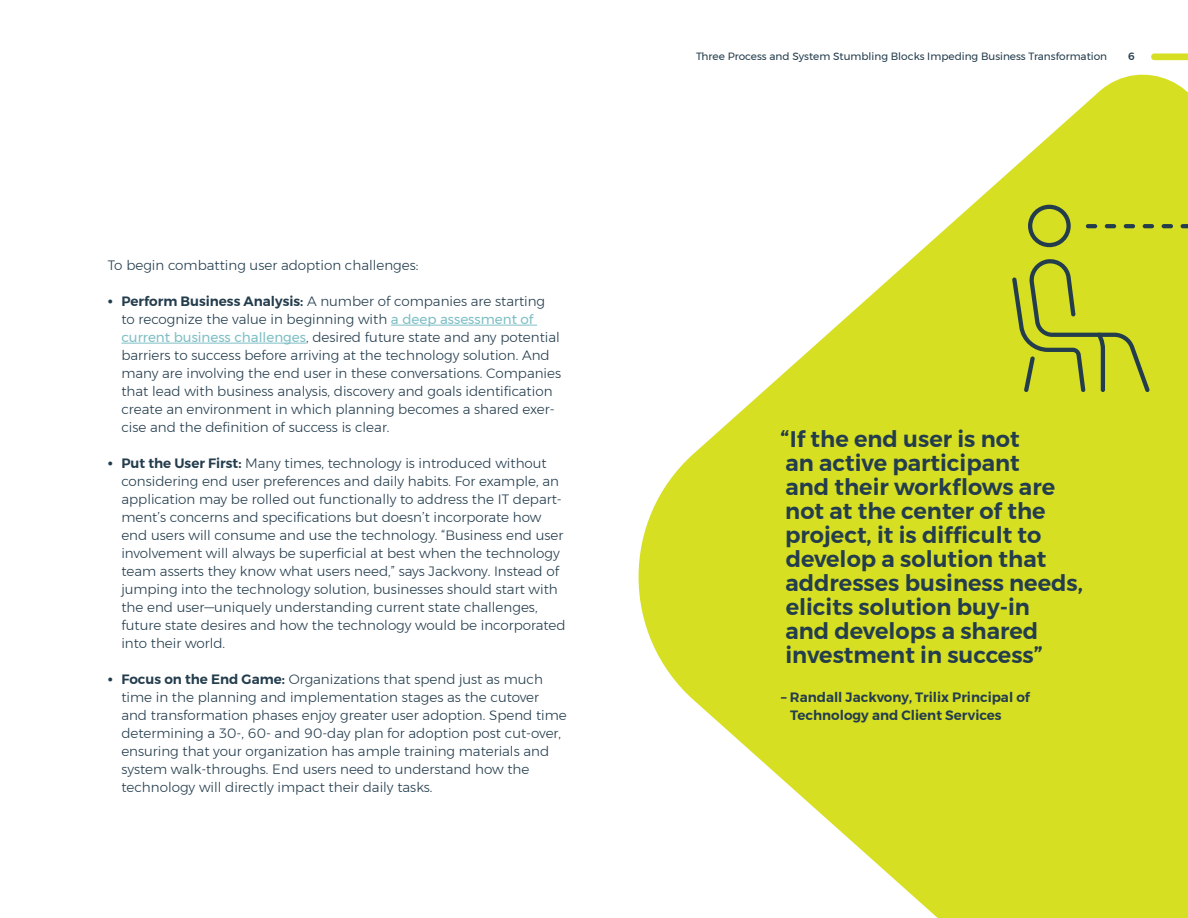
<style>
.page{position:relative;width:1188px;height:918px;background:#fff}
.page>*{position:absolute;margin:0;border:0;box-sizing:border-box;transform-origin:0 0}
.Paragraph{font:600 22.5px/24px "Montserrat";color:#243d4d}
.Paragraph-2{font:300 13.5px/18px "Montserrat";color:#243d4d}
.Paragraph-3{font:600 13.5px "Montserrat";color:#243d4d}
.t1{font:10.5px "Montserrat";color:#243d4d}
.t2{font:500 10.5px "Montserrat";color:#243d4d}
.s1{font-weight:600;font-size:16.5px}
.s2{font-weight:600}
.s3{font-weight:400;color:#7ebfc5}
</style>
<div class="page">
<svg style="left:1153px;top:53px;width:35px;height:1px"></svg>
<hr style="left:391px;top:325px;width:146px;height:1px;background:#7ebfc5">
<hr style="left:121px;top:343px;width:185px;height:1px;background:#7ebfc5">
<svg style="left:638px;top:54px;width:550px;height:864px;fill:#d7df23"></svg>
<svg style="left:1028px;top:205px;width:43px;height:42px;background:#a4b12e"></svg>
<svg style="left:1012px;top:259px;width:138px;height:133px;background:#c0ca28"></svg>
<svg style="left:1181px;top:224px;width:7px;height:4px"></svg>
<hr style="left:1162px;top:224px;width:11px;height:4px;background:#243d4d;border-radius:2px">
<hr style="left:1143px;top:224px;width:11px;height:4px;background:#243d4d;border-radius:2px">
<hr style="left:1124px;top:224px;width:11px;height:4px;background:#243d4d;border-radius:2px">
<hr style="left:1105px;top:224px;width:11px;height:4px;background:#243d4d;border-radius:2px">
<hr style="left:1086px;top:224px;width:11px;height:4px;background:#243d4d;border-radius:2px">
<p class="Paragraph-2" style="left:108px;top:256px;width:312px">To begin combatting user adoption challenges:</p>
<p class="Paragraph-2" style="left:121px;top:292px;width:441px;text-indent:-14px"><span class="s1">∙</span> <span class="s2">Perform Business Analysis:</span> A number of companies are starting to recognize the value in beginning with <span class="s3">a deep assessment of current business challenges</span>, desired future state and any potential barriers to success before arriving at the technology solution. And many are involving the end user in these conversations. Companies that lead with business analysis, discovery and goals identification create an environment in which planning becomes a shared exer&shy;cise and the definition of success is clear.</p>
<p class="Paragraph-2" style="left:121px;top:454px;width:446px;text-indent:-14px"><span class="s1">∙</span> <span class="s2">Put the User First:</span> Many times, technology is introduced without considering end user preferences and daily habits. For example, an application may be rolled out functionally to address the IT depart&shy;ment’s concerns and specifications but doesn’t incorporate how end users will consume and use the technology. “Business end user involvement will always be superficial at best when the technology team asserts they know what users need,” says Jackvony. Instead of jumping into the technology solution, businesses should start with the end user—uniquely understanding current state challenges, future state desires and how the technology would be incorporated into their world.</p>
<p class="Paragraph-2" style="left:121px;top:670px;width:447px;text-indent:-14px"><span class="s1">∙</span> <span class="s2">Focus on the End Game:</span> Organizations that spend just as much time in the planning and implementation stages as the cutover and transformation phases enjoy greater user adoption. Spend time determining a 30-, 60- and 90-day plan for adoption post cut-over, ensuring that your organization has ample training materials and system walk-throughs. End users need to understand how the technology will directly impact their daily tasks.</p>
<p class="t1" style="left:696px;top:48px;width:413px">Three Process and System Stumbling Blocks Impeding Business Transformation</p>
<p class="t2" style="left:1128px;top:48px;width:8px">6</p>
<p class="Paragraph" style="left:781px;top:427px;width:304px">“If the end user is not<br>an active participant<br>and their workflows are not at the center of the project, it is difficult to develop a solution that addresses business needs, elicits solution buy-in<br>and develops a shared investment in success”</p>
<p class="Paragraph-3" style="left:781px;top:686px;width:250px">– Randall Jackvony, Trilix Principal of</p>
<p class="Paragraph-3" style="left:790px;top:704px;width:213px">Technology and Client Services</p>
</div>
